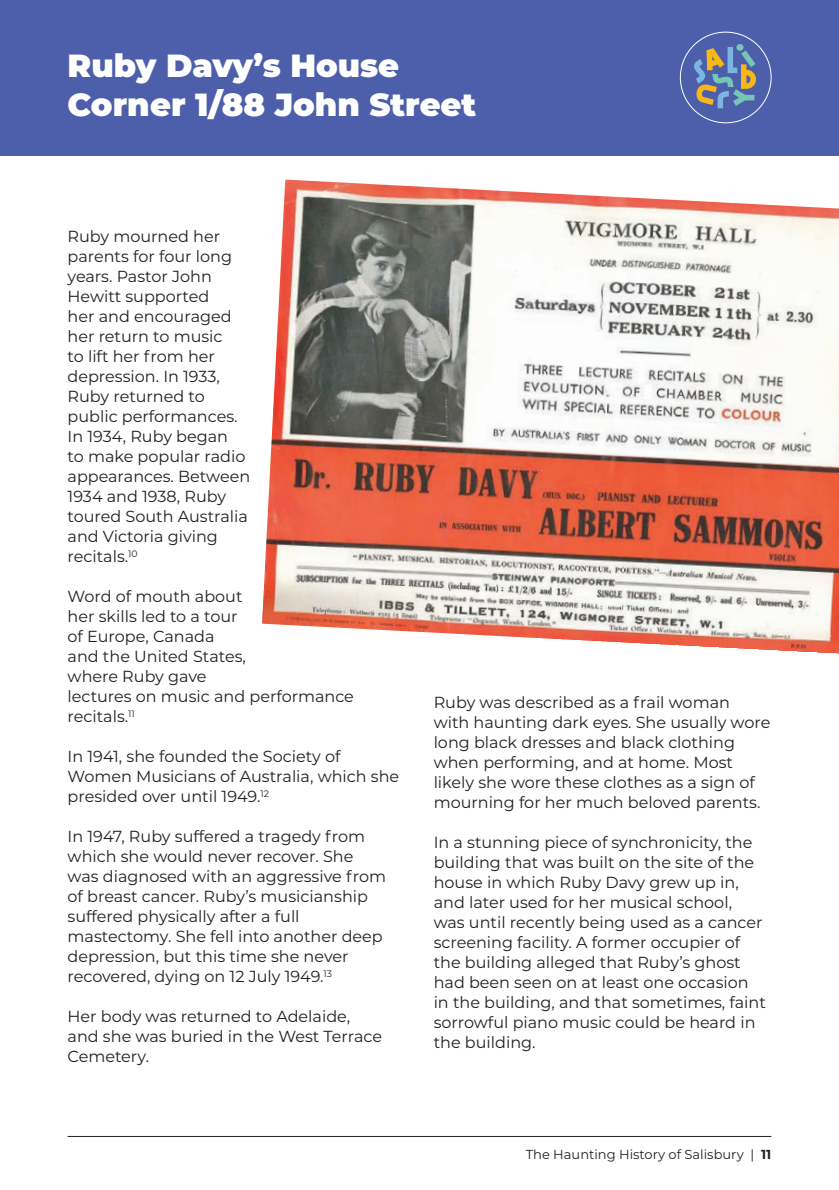
<style>
.page{position:relative;width:839px;height:1190px;background:#fff}
.page>*{position:absolute;margin:0;border:0;box-sizing:border-box;transform-origin:0 0}
.t1{font:900 32px/38.4px "Montserrat";color:#fff}
.t2{font:16px/20px "Montserrat";color:#231f20}
.t3{font:13px "Montserrat";color:#231f20}
.s1{font-weight:700}
</style>
<div class="page">
<hr style="left:68px;top:1135px;width:703px;height:1px;background:#231f20">
<div style="left:0;top:0;width:838px;height:155px;background:#4d5fab"></div>
<div style="left:679px;top:32px;width:92px;height:91px;background:#4d5fab;border:1px solid #fff;border-radius:50%"></div>
<svg style="left:694px;top:47px;width:61px;height:61px"></svg>
<div style="left:736px;top:44px;width:7px;height:7px;background:#76c6b8;border-radius:50%"></div>
<img style="left:262px;top:179px;width:576px;height:475px">
<h1 class="t1" style="left:68px;top:45px;width:410px">Ruby Davy’s House<br>Corner 1/88 John Street</h1>
<p class="t2" style="left:68px;top:226px;width:184px">Ruby mourned her parents for four long years. Pastor John<br>Hewitt supported<br>her and encouraged her return to music<br>to lift her from her depression. In 1933,<br>Ruby returned to public performances.<br>In 1934, Ruby began<br>to make popular radio appearances. Between<br>1934 and 1938, Ruby toured South Australia and Victoria giving recitals.<sup>10</sup></p>
<p class="t2" style="left:68px;top:586px;width:288px">Word of mouth about<br>her skills led to a tour<br>of Europe, Canada<br>and the United States,<br>where Ruby gave<br>lectures on music and performance recitals.<sup>11</sup></p>
<p class="t2" style="left:68px;top:746px;width:333px">In 1941, she founded the Society of<br>Women Musicians of Australia, which she presided over until 1949.<sup>12</sup></p>
<p class="t2" style="left:68px;top:826px;width:320px">In 1947, Ruby suffered a tragedy from which she would never recover. She was diagnosed with an aggressive from of breast cancer. Ruby’s musicianship suffered physically after a full mastectomy. She fell into another deep depression, but this time she never recovered, dying on 12 July 1949.<sup>13</sup></p>
<p class="t2" style="left:68px;top:1006px;width:316px">Her body was returned to Adelaide, and she was buried in the West Terrace<br>Cemetery.</p>
<p class="t2" style="left:433px;top:692px;width:338px">Ruby was described as a frail woman<br>with haunting dark eyes. She usually wore long black dresses and black clothing when performing, and at home. Most likely she wore these clothes as a sign of mourning for her much beloved parents.</p>
<p class="t2" style="left:433px;top:832px;width:333px">In a stunning piece of synchronicity, the building that was built on the site of the house in which Ruby Davy grew up in, and later used for her musical school, was until recently being used as a cancer screening facility. A former occupier of the building alleged that Ruby’s ghost had been seen on at least one occasion in the building, and that sometimes, faint sorrowful piano music could be heard in the building.</p>
<p class="t3" style="left:525px;top:1145px;width:247px">The Haunting History of Salisbury | <span class="s1">11</span></p>
</div>
